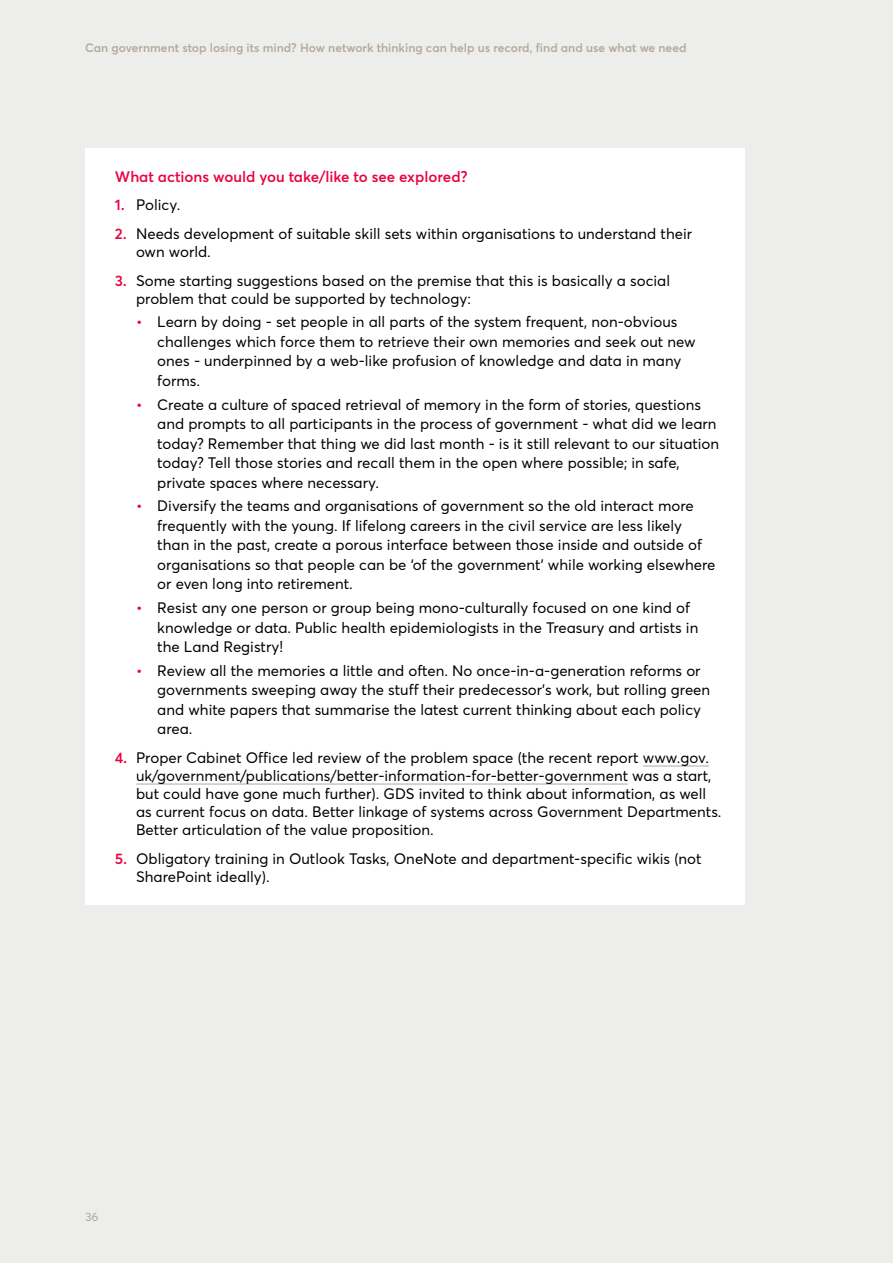
<style>
.page{position:relative;width:893px;height:1263px;background:#ededeb}
.page>*{position:absolute;margin:0;border:0;box-sizing:border-box;transform-origin:0 0}
.t1{font:15px/19.5px "Averta";color:#000}
.t2{font:600 15px "Averta";color:#e90445}
.t3{font:600 12px "Averta";color:#b4a899}
.t4{font:12px "Averta";color:#b4a899}
.s1{font-weight:600;color:#e90445}
</style>
<div class="page">
<div style="left:85px;top:148px;width:659px;height:756px;background:#fff"></div>
<hr style="left:643px;top:766px;width:66px;height:1px;background:#b4a899">
<hr style="left:136px;top:784px;width:492px;height:1px;background:#b4a899">
<p class="t3" style="left:85px;top:40px;width:603px">Can government stop losing its mind? How network thinking can help us record, find and use what we need</p>
<p class="t2" style="left:115px;top:167px;width:354px">What actions would you take/like to see explored?</p>
<p class="t1" style="left:115px;top:195px;width:67px"><span class="s1">1.</span> Policy.</p>
<p class="t1" style="left:136px;top:225px;width:558px;line-height:18px;text-indent:-21px"><span class="s1">2.</span> Needs development of suitable skill sets within organisations to understand their own world.</p>
<p class="t1" style="left:136px;top:271px;width:536px;line-height:18px;text-indent:-21px"><span class="s1">3.</span> Some starting suggestions based on the premise that this is basically a social problem that could be supported by technology:</p>
<p class="t1" style="left:157px;top:312px;width:540px;text-indent:-21px"><span class="s1">•</span> Learn by doing - set people in all parts of the system frequent, non-obvious challenges which force them to retrieve their own memories and seek out new ones - underpinned by a web-like profusion of knowledge and data in many forms.</p>
<p class="t1" style="left:157px;top:394px;width:563px;text-indent:-21px"><span class="s1">•</span> Create a culture of spaced retrieval of memory in the form of stories, questions and prompts to all participants in the process of government - what did we learn today? Remember that thing we did last month - is it still relevant to our situation today? Tell those stories and recall them in the open where possible; in safe, private spaces where necessary.</p>
<p class="t1" style="left:157px;top:496px;width:560px;text-indent:-21px"><span class="s1">•</span> Diversify the teams and organisations of government so the old interact more frequently with the young. If lifelong careers in the civil service are less likely than in the past, create a porous interface between those inside and outside of organisations so that people can be ‘of the government’ while working elsewhere or even long into retirement.</p>
<p class="t1" style="left:157px;top:598px;width:543px;text-indent:-21px"><span class="s1">•</span> Resist any one person or group being mono-culturally focused on one kind of knowledge or data. Public health epidemiologists in the Treasury and artists in the Land Registry!</p>
<p class="t1" style="left:157px;top:661px;width:554px;text-indent:-21px"><span class="s1">•</span> Review all the memories a little and often. No once-in-a-generation reforms or governments sweeping away the stuff their predecessor’s work, but rolling green and white papers that summarise the latest current thinking about each policy area.</p>
<p class="t1" style="left:136px;top:749px;width:587px;line-height:18px;text-indent:-21px"><span class="s1">4.</span> Proper Cabinet Office led review of the problem space (the recent report www.gov. uk/government/publications/better-information-for-better-government was a start, but could have gone much further). GDS invited to think about information, as well as current focus on data. Better linkage of systems across Government Departments.<br>Better articulation of the value proposition.</p>
<p class="t1" style="left:136px;top:849px;width:567px;line-height:18px;text-indent:-21px"><span class="s1">5.</span> Obligatory training in Outlook Tasks, OneNote and department-specific wikis (not<br>SharePoint ideally).</p>
<p class="t4" style="left:85px;top:1209px;width:15px">36</p>
</div>
